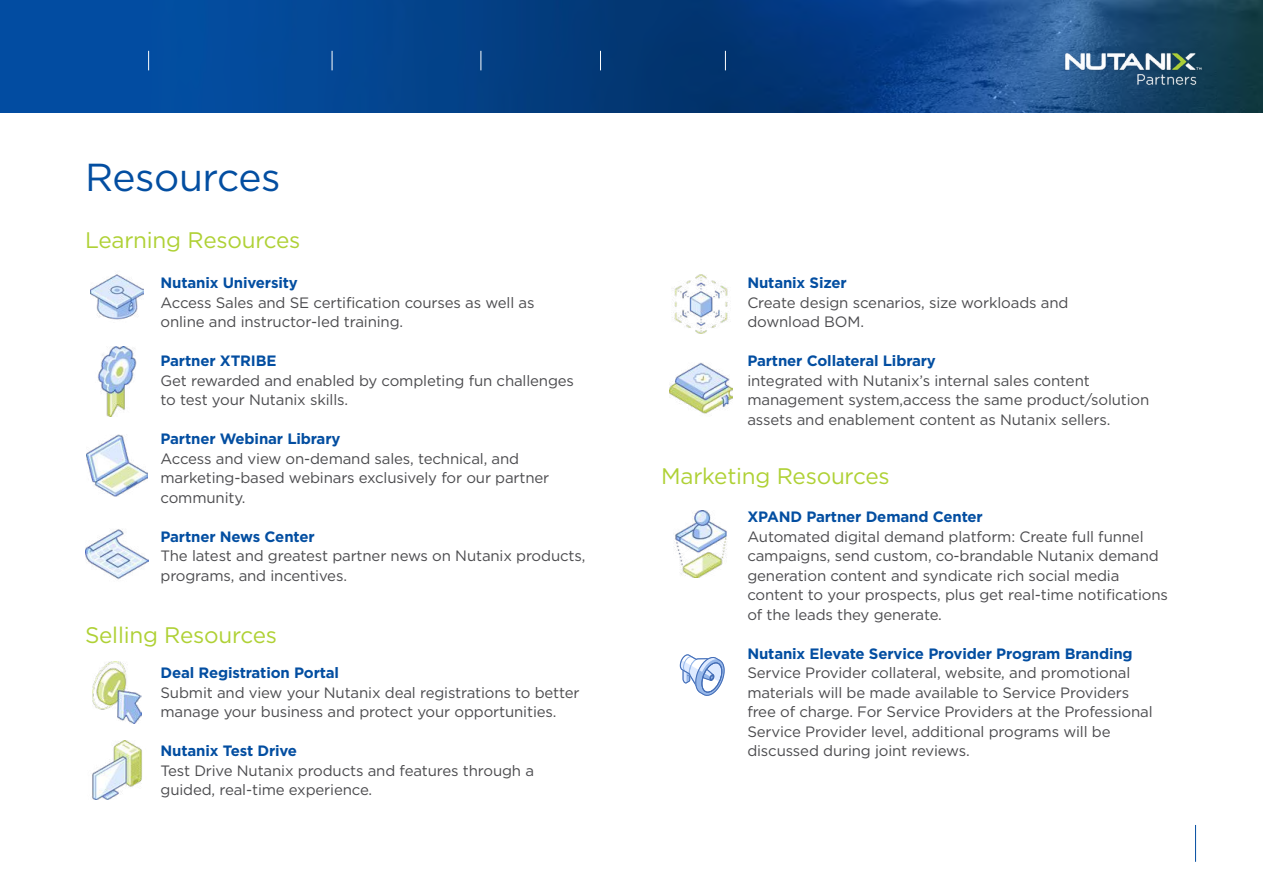
<style>
.page{position:relative;width:1263px;height:893px;background:#fff}
.page>*{position:absolute;margin:0;border:0;box-sizing:border-box;transform-origin:0 0}
.t1{font:39px "Gotham";letter-spacing:-.01em;color:#034ea1}
.t2{font:22.5px "Gotham";letter-spacing:-.01em;color:#afd135}
.t3{font:15px/19.5px "Gotham";letter-spacing:-.01em;color:#4b4b4e}
.t4{font:700 15px "Gotham";letter-spacing:-.01em;color:#034ea1}
</style>
<div class="page">
<img style="left:86px;top:435px;width:62px;height:61px">
<img style="left:669px;top:362px;width:63px;height:52px">
<img style="left:91px;top:274px;width:52px;height:46px">
<img style="left:97px;top:347px;width:40px;height:69px">
<svg style="left:679px;top:654px;width:46px;height:42px"></svg>
<img style="left:674px;top:510px;width:53px;height:67px">
<img style="left:85px;top:529px;width:63px;height:51px">
<img style="left:92px;top:662px;width:50px;height:62px">
<img style="left:672px;top:274px;width:56px;height:59px">
<img style="left:92px;top:741px;width:50px;height:58px">
<hr style="left:1195px;top:825px;width:1px;height:37px;background:#034ea1">
<img style="left:0;top:0;width:1263px;height:113px">
<img style="left:1061px;top:48px;width:142px;height:37px">
<svg style="left:148px;top:51px;width:1px;height:19px"></svg>
<svg style="left:332px;top:51px;width:1px;height:19px"></svg>
<svg style="left:480px;top:51px;width:1px;height:19px"></svg>
<svg style="left:600px;top:51px;width:1px;height:19px"></svg>
<svg style="left:725px;top:51px;width:1px;height:19px"></svg>
<h1 class="t1" style="left:85px;top:152px;width:197px">Resources</h1>
<h2 class="t2" style="left:85px;top:225px;width:217px">Learning Resources</h2>
<p class="t4" style="left:161px;top:273px;width:139px">Nutanix University</p>
<p class="t3" style="left:161px;top:293px;width:375px">Access Sales and SE certification courses as well as online and instructor-led training.</p>
<p class="t4" style="left:161px;top:351px;width:118px">Partner XTRIBE</p>
<p class="t3" style="left:161px;top:371px;width:415px">Get rewarded and enabled by completing fun challenges to test your Nutanix skills.</p>
<p class="t4" style="left:161px;top:429px;width:181px">Partner Webinar Library</p>
<p class="t3" style="left:161px;top:449px;width:390px">Access and view on-demand sales, technical, and marketing-based webinars exclusively for our partner community.</p>
<p class="t4" style="left:161px;top:527px;width:156px">Partner News Center</p>
<p class="t3" style="left:161px;top:546px;width:426px">The latest and greatest partner news on Nutanix products, programs, and incentives.</p>
<h2 class="t2" style="left:85px;top:621px;width:194px">Selling Resources</h2>
<p class="t4" style="left:161px;top:663px;width:180px">Deal Registration Portal</p>
<p class="t3" style="left:161px;top:683px;width:421px">Submit and view your Nutanix deal registrations to better manage your business and protect your opportunities.</p>
<p class="t4" style="left:161px;top:741px;width:138px">Nutanix Test Drive</p>
<p class="t3" style="left:161px;top:761px;width:375px">Test Drive Nutanix products and features through a guided, real-time experience.</p>
<p class="t4" style="left:747px;top:273px;width:101px">Nutanix Sizer</p>
<p class="t3" style="left:747px;top:293px;width:323px">Create design scenarios, size workloads and download BOM.</p>
<p class="t4" style="left:747px;top:351px;width:190px">Partner Collateral Library</p>
<p class="t3" style="left:747px;top:371px;width:403px">integrated with Nutanix’s internal sales content management system,access the same product/solution assets and enablement content as Nutanix sellers.</p>
<h2 class="t2" style="left:661px;top:461px;width:230px">Marketing Resources</h2>
<p class="t4" style="left:747px;top:507px;width:237px">XPAND Partner Demand Center</p>
<p class="t3" style="left:747px;top:527px;width:422px">Automated digital demand platform: Create full funnel campaigns, send custom, co-brandable Nutanix demand generation content and syndicate rich social media content to your prospects, plus get real-time notifications of the leads they generate.</p>
<p class="t4" style="left:747px;top:644px;width:387px">Nutanix Elevate Service Provider Program Branding</p>
<p class="t3" style="left:747px;top:663px;width:407px">Service Provider collateral, website, and promotional materials will be made available to Service Providers free of charge. For Service Providers at the Professional Service Provider level, additional programs will be discussed during joint reviews.</p>
</div>
